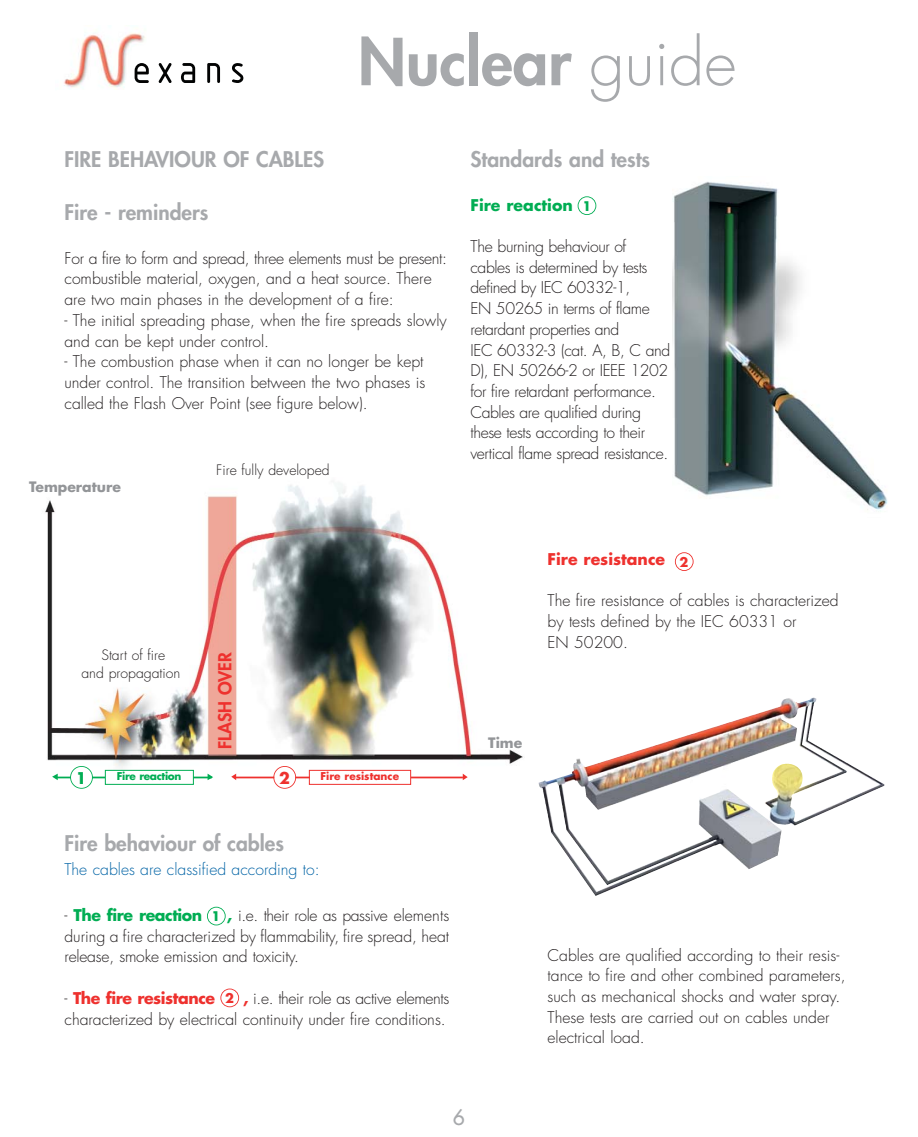
<style>
.page{position:relative;width:918px;height:1137px;background:#fff}
.page>*{position:absolute;margin:0;border:0;box-sizing:border-box;transform-origin:0 0}
.t1{font:800 63px "Futura";color:#a7a9ac}
.t2{font:800 21px "Futura";color:#a7a9ac}
.t3{font:21px "Futura";color:#a7a9ac}
.t4{font:800 17.5px "Futura";color:#ee312e}
.t5{font:300 15.75px/20.7px "Futura";color:#231f20}
.t6{font:300 15.75px/20.7px "Futura";letter-spacing:-.025em;color:#231f20}
.t7{font:300 15.75px "Futura";color:#0063a5}
.t8{font:700 15.75px "Futura";letter-spacing:-.025em;color:#ee312e}
.t9{font:700 15.75px "Futura";letter-spacing:-.03em;color:#00ad53}
.t10{font:700 15.75px "Futura";color:#ee312e}
.t11{font:700 15.75px "Futura";color:#00ad53}
.t12{font:300 14px/18.4px "Futura";color:#231f20;text-align:center}
.t13{font:700 14px "Futura";color:#939598}
.t14{font:700 12.95px "Futura";color:#00ad53}
.t15{font:700 12.95px "Futura";color:#ee312e}
.t16{font:700 10.5px "Futura";color:#ee312e}
.t17{font:700 10.5px "Futura";letter-spacing:-.03em;color:#00ad53}
.s1{font-weight:300}
.s2{font-weight:300;color:#231f20}
.s3{font-weight:700;color:#00ad53}
.s4{font-weight:700;color:#ee312e}
</style>
<div class="page">
<img style="left:45px;top:483px;width:478px;height:306px">
<img style="left:64px;top:33px;width:81px;height:57px">
<svg style="left:132px;top:63px;width:17px;height:21px"></svg>
<svg style="left:158px;top:63px;width:14px;height:20px"></svg>
<svg style="left:181px;top:63px;width:14px;height:20px"></svg>
<svg style="left:207px;top:63px;width:13px;height:20px"></svg>
<svg style="left:232px;top:63px;width:11px;height:20px"></svg>
<img style="left:672px;top:181px;width:216px;height:331px">
<svg style="left:538px;top:697px;width:347px;height:199px"></svg>
<img style="left:807px;top:702px;width:46px;height:64px">
<hr style="left:56px;top:776px;width:156px;height:2px;background:#00ad53">
<svg style="left:208px;top:773px;width:5px;height:7px"></svg>
<svg style="left:52px;top:773px;width:6px;height:7px"></svg>
<div style="left:71px;top:767px;width:21px;height:21px;background:#fff;border-radius:50%"></div>
<div style="left:70px;top:766px;width:23px;height:22px;border:2px solid #00ad53;border-radius:50%"></div>
<div style="left:207px;top:906px;width:19px;height:19px;border:2px solid #00ad53;border-radius:50%"></div>
<div style="left:220px;top:988px;width:19px;height:19px;border:2px solid #ee312e;border-radius:50%"></div>
<div style="left:106px;top:770px;width:87px;height:14px;background:#fff"></div>
<div style="left:105px;top:770px;width:89px;height:14px;border:1px solid #00ad53"></div>
<hr style="left:234px;top:776px;width:229px;height:2px;background:#ee312e">
<svg style="left:463px;top:773px;width:5px;height:7px"></svg>
<svg style="left:231px;top:773px;width:5px;height:7px"></svg>
<div style="left:274px;top:767px;width:21px;height:21px;background:#fff;border-radius:50%"></div>
<div style="left:273px;top:766px;width:23px;height:22px;border:2px solid #ee312e;border-radius:50%"></div>
<div style="left:310px;top:770px;width:100px;height:14px;background:#fff"></div>
<div style="left:309px;top:770px;width:102px;height:14px;border:1px solid #ee312e"></div>
<div style="left:577px;top:196px;width:19px;height:19px;border:2px solid #00ad53;border-radius:50%"></div>
<div style="left:675px;top:552px;width:18px;height:19px;border:2px solid #ee312e;border-radius:50%"></div>
<h1 class="t1" style="left:358px;top:32px;width:380px">Nuclear <span class="s1">guide</span></h1>
<h2 class="t2" style="left:64px;top:149px;width:261px">FIRE BEHAVIOUR OF CABLES</h2>
<h2 class="t2" style="left:64px;top:202px;width:145px">Fire - reminders</h2>
<p class="t5" style="left:64px;top:249px;width:384px">For a fire to form and spread, three elements must be present: combustible material, oxygen, and a heat source. There are two main phases in the development of a fire:</p>
<p class="t5" style="left:64px;top:311px;width:384px">- The initial spreading phase, when the fire spreads slowly and can be kept under control.</p>
<p class="t5" style="left:64px;top:352px;width:362px;text-align:justify">- The combustion phase when it can no longer be kept under control. The transition between the two phases is called the Flash Over Point (see figure below).</p>
<p class="t13" style="left:29px;top:481px;width:93px">Temperature</p>
<p class="t12" style="left:216px;top:462px;width:115px">Fire fully developed</p>
<h2 class="t2" style="left:470px;top:149px;width:181px">Standards and tests</h2>
<p class="t11" style="left:470px;top:198px;width:104px">Fire reaction</p>
<p class="t6" style="left:470px;top:237px;width:201px">The burning behaviour of cables is determined by tests defined by IEC 60332-1,<br>EN 50265 in terms of flame retardant properties and<br>IEC 60332-3 (cat. A, B, C and<br>D), EN 50266-2 or IEEE 1202 for fire retardant performance.<br>Cables are qualified during these tests according to their vertical flame spread resistance.</p>
<p class="t14" style="left:582px;top:200px;width:10px">1</p>
<p class="t12" style="left:81px;top:647px;width:100px">Start of fire<br>and propagation</p>
<p class="t4" style="left:217px;top:749px;width:98px;rotate:-90deg">FLASH OVER</p>
<p class="t9" style="left:76px;top:771px;width:12px">1</p>
<p class="t17" style="left:117px;top:771px;width:66px">Fire reaction</p>
<p class="t8" style="left:279px;top:771px;width:12px">2</p>
<p class="t16" style="left:321px;top:771px;width:80px">Fire resistance</p>
<h2 class="t2" style="left:64px;top:833px;width:221px">Fire behaviour of cables</h2>
<p class="t7" style="left:64px;top:861px;width:257px">The cables are classified according to:</p>
<p class="t9" style="left:64px;top:908px;width:139px"><span class="s2">-</span> The fire reaction</p>
<p class="t5" style="left:64px;top:906px;width:386px;text-align:justify;text-indent:162px"><span class="s3">,</span> i.e. their role as passive elements during a fire characterized by flammability, fire spread, heat release, smoke emission and toxicity.</p>
<p class="t8" style="left:64px;top:990px;width:152px"><span class="s2">-</span> The fire resistance</p>
<p class="t14" style="left:212px;top:910px;width:10px">1</p>
<p class="t5" style="left:64px;top:989px;width:386px;text-align:right"><span class="s4">,</span> i.e. their role as active elements<br>characterized by electrical continuity under fire conditions.</p>
<p class="t15" style="left:225px;top:992px;width:10px">2</p>
<p class="t10" style="left:547px;top:552px;width:119px">Fire resistance</p>
<p class="t5" style="left:547px;top:591px;width:292px">The fire resistance of cables is characterized by tests defined by the IEC 60331 or<br>EN 50200.</p>
<p class="t15" style="left:679px;top:556px;width:10px">2</p>
<p class="t13" style="left:488px;top:736px;width:36px">Time</p>
<p class="t5" style="left:547px;top:945px;width:300px">Cables are qualified according to their resis&shy;tance to fire and other combined parameters, such as mechanical shocks and water spray.<br>These tests are carried out on cables under electrical load.</p>
<h2 class="t3" style="left:453px;top:1106px;width:14px">6</h2>
</div>
